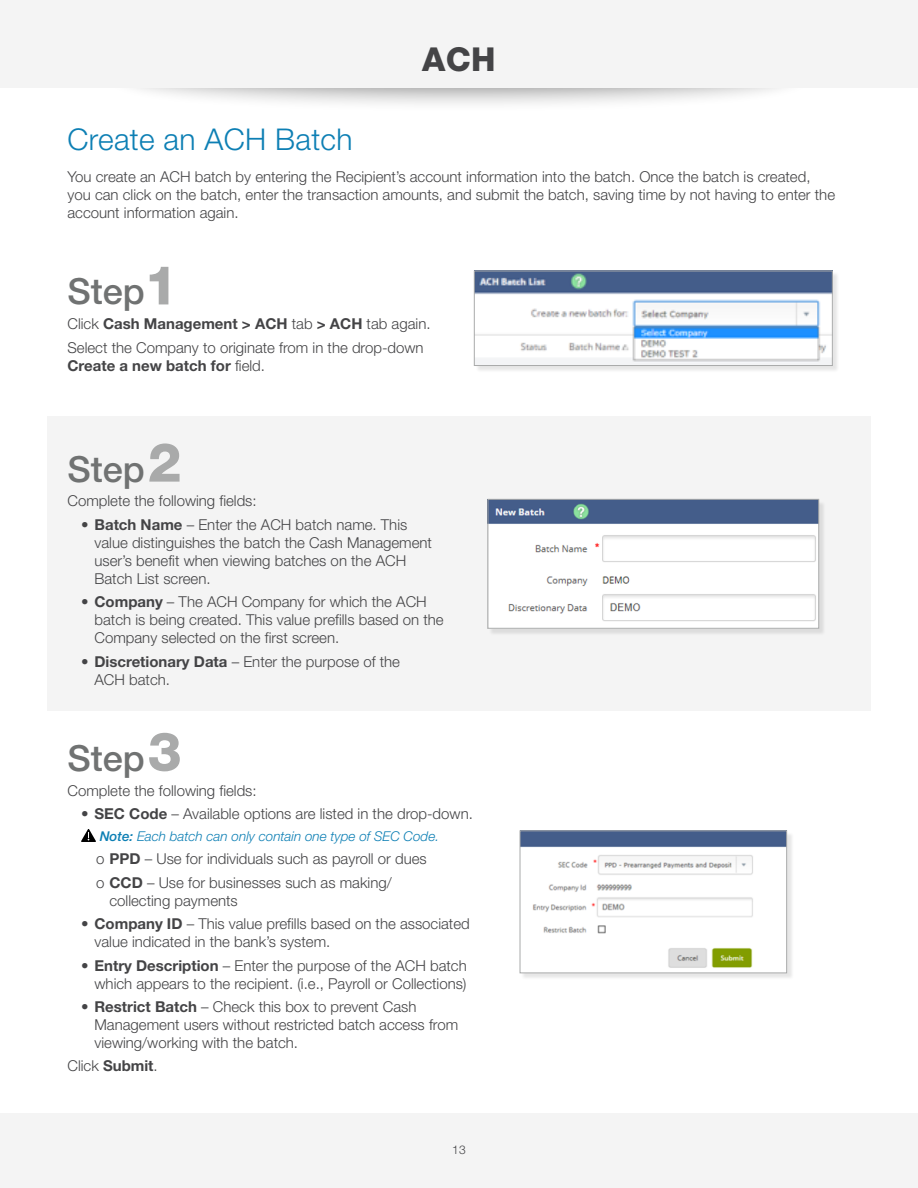
<style>
.page{position:relative;width:918px;height:1188px;background:#fff}
.page>*{position:absolute;margin:0;border:0;box-sizing:border-box;transform-origin:0 0}
.t1{font:500 36px "Helvetica Neue LT Std";color:#707272}
.t2{font:800 33px "Helvetica Neue LT Std";color:#444446}
.t3{font:300 30px "Helvetica Neue LT Std";letter-spacing:.01em;color:#0d7fb4}
.t4{font:300 15px/18px "Helvetica Neue LT Std";color:#444446}
.t5{font:700 15px "Helvetica Neue LT Std";color:#444446}
.t6{font:italic 300 13.5px "Helvetica Neue LT Std";color:#0d7fb4}
.t7{font:300 12px "Helvetica Neue LT Std";color:#444446}
.s1{font-weight:800;font-size:54px;color:#a9aaaa}
.s2{font-weight:700}
.s3{font-weight:300}
.s4{font-weight:500}
</style>
<div class="page">
<div style="left:0;top:1113px;width:918px;height:75px;background:#f4f4f4"></div>
<div style="left:98px;top:6px;width:722px;height:107px;background:#000;opacity:.4"></div>
<div style="left:0;top:0;width:918px;height:88px;background:#f4f4f4"></div>
<div style="left:47px;top:417px;width:824px;height:294px;background:#f4f4f4"></div>
<div style="left:475px;top:272px;width:364px;height:101px;background:#000;opacity:.1"></div>
<img style="left:476px;top:273px;width:355px;height:91px">
<div style="left:474px;top:271px;width:359px;height:95px;border:1px solid #a9aaaa"></div>
<div style="left:489px;top:500px;width:337px;height:135px;background:#000;opacity:.1"></div>
<img style="left:490px;top:501px;width:327px;height:125px">
<div style="left:488px;top:499px;width:331px;height:129px;border:1px solid #a9aaaa"></div>
<div style="left:521px;top:831px;width:272px;height:149px;background:#000;opacity:.1"></div>
<img style="left:522px;top:833px;width:263px;height:138px">
<div style="left:520px;top:831px;width:267px;height:142px;border:1px solid #a9aaaa"></div>
<svg style="left:81px;top:829px;width:15px;height:13px"></svg>
<h3 class="t3" style="left:68px;top:121px;width:287px">Create an ACH Batch</h3>
<h2 class="t2" style="left:422px;top:39px;width:75px">ACH</h2>
<p class="t4" style="left:68px;top:167px;width:769px">You create an ACH batch by entering the Recipient’s account information into the batch. Once the batch is created, you can click on the batch, enter the transaction amounts, and submit the batch, saving time by not having to enter the account information again.</p>
<h1 class="t1" style="left:68px;top:270px;width:112px">Step <span class="s1">1</span></h1>
<p class="t4" style="left:68px;top:312px;width:362px;line-height:23.4px">Click <span class="s2">Cash Management &gt; ACH</span> tab <span class="s2">&gt; ACH</span> tab again.<br>Select the Company to originate from in the drop-down</p>
<p class="t5" style="left:68px;top:356px;width:196px">Create a new batch for <span class="s3">field.</span></p>
<h1 class="t1" style="left:68px;top:447px;width:116px">Step <span class="s1">2</span></h1>
<p class="t4" style="left:68px;top:492px;width:191px">Complete the following fields:</p>
<p class="t4" style="left:94px;top:515px;width:339px;text-indent:-14px">• <span class="s2">Batch Name</span> – Enter the ACH batch name. This value distinguishes the batch the Cash Management user’s benefit when viewing batches on the ACH Batch List screen.</p>
<p class="t4" style="left:94px;top:593px;width:351px;text-indent:-14px">• <span class="s2">Company</span> – The ACH Company for which the ACH batch is being created. This value prefills based on the<br>Company selected on the first screen.</p>
<p class="t4" style="left:94px;top:652px;width:307px;text-indent:-14px">• <span class="s2">Discretionary Data</span> – Enter the purpose of the<br>ACH batch.</p>
<h1 class="t1" style="left:68px;top:737px;width:116px">Step <span class="s1">3</span></h1>
<p class="t4" style="left:68px;top:781px;width:191px">Complete the following fields:</p>
<p class="t4" style="left:81px;top:804px;width:391px">• <span class="s2">SEC Code</span> – Available options are listed in the drop-down.</p>
<p class="t6" style="left:100px;top:828px;width:341px"><span class="s4">Note:</span> Each batch can only contain one type of SEC Code.</p>
<p class="t4" style="left:96px;top:847px;width:332px;line-height:23.4px">o <span class="s2">PPD</span> – Use for individuals such as payroll or dues o <span class="s2">CCD</span> – Use for businesses such as making/</p>
<p class="t4" style="left:110px;top:891px;width:130px">collecting payments</p>
<p class="t4" style="left:94px;top:915px;width:377px;text-indent:-14px">• <span class="s2">Company ID</span> – This value prefills based on the associated value indicated in the bank’s system.</p>
<p class="t4" style="left:81px;top:956px;width:387px;text-align:right">• <span class="s2">Entry Description</span> – Enter the purpose of the ACH batch which appears to the recipient. (i. e. , Payroll or Collections)</p>
<p class="t4" style="left:94px;top:997px;width:365px;text-indent:-14px">• <span class="s2">Restrict Batch</span> – Check this box to prevent Cash<br>Management users without restricted batch access from viewing/working with the batch.</p>
<p class="t4" style="left:68px;top:1057px;width:89px">Click <span class="s2">Submit</span>.</p>
<p class="t7" style="left:452px;top:1142px;width:15px">13</p>
</div>
